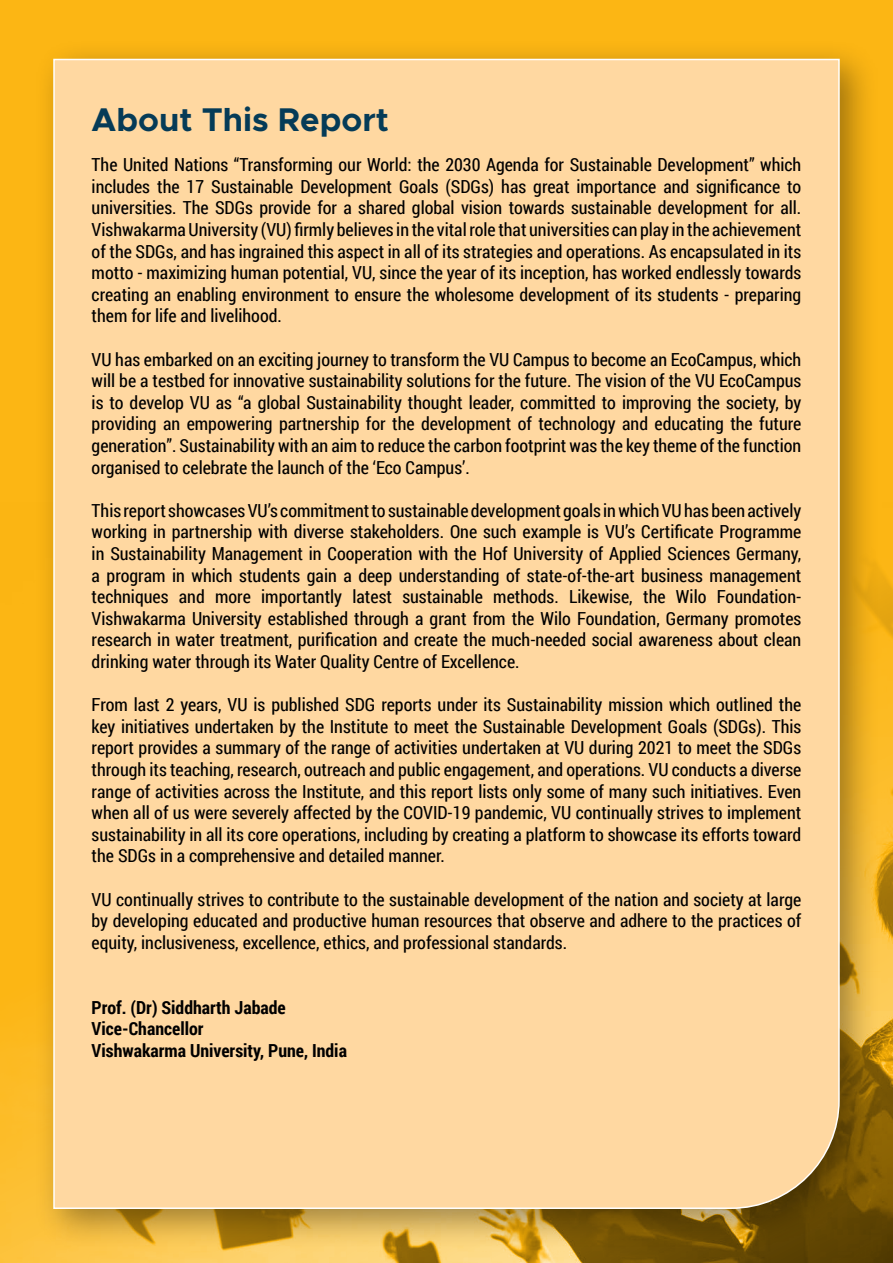
<style>
.page{position:relative;width:893px;height:1263px;background:#fcb614}
.page>*{position:absolute;margin:0;border:0;box-sizing:border-box;transform-origin:0 0}
.t1{font:700 33px "Metropolis";color:#053b57}
.t2{font:18px/21.6px "Roboto Condensed";color:#000;text-align:justify}
.t3{font:700 18px/21.6px "Roboto Condensed";color:#000}
</style>
<div class="page">
<img style="left:0;top:572px;width:893px;height:691px">
<div style="left:34px;top:39px;width:846px;height:1210px;background:#000;opacity:.37"></div>
<div style="left:52px;top:58px;width:788px;height:1152px;background:#ffd8a1"></div>
<h1 class="t1" style="left:92px;top:99px;width:299px">About This Report</h1>
<p class="t2" style="left:92px;top:153px;width:711px">The United Nations “Transforming our World: the 2030 Agenda for Sustainable Development” which includes the 17 Sustainable Development Goals (SDGs) has great importance and significance to universities. The SDGs provide for a shared global vision towards sustainable development for all.<br>Vishwakarma University (VU) firmly believes in the vital role that universities can play in the achievement of the SDGs, and has ingrained this aspect in all of its strategies and operations. As encapsulated in its motto - maximizing human potential, VU, since the year of its inception, has worked endlessly towards creating an enabling environment to ensure the wholesome development of its students - preparing them for life and livelihood.</p>
<p class="t2" style="left:92px;top:348px;width:711px">VU has embarked on an exciting journey to transform the VU Campus to become an EcoCampus, which will be a testbed for innovative sustainability solutions for the future. The vision of the VU EcoCampus is to develop VU as “a global Sustainability thought leader, committed to improving the society, by providing an empowering partnership for the development of technology and educating the future generation”. Sustainability with an aim to reduce the carbon footprint was the key theme of the function organised to celebrate the launch of the ‘Eco Campus’.</p>
<p class="t2" style="left:92px;top:499px;width:711px">This report showcases VU’s commitment to sustainable development goals in which VU has been actively working in partnership with diverse stakeholders. One such example is VU’s Certificate Programme in Sustainability Management in Cooperation with the Hof University of Applied Sciences Germany, a program in which students gain a deep understanding of state-of-the-art business management techniques and more importantly latest sustainable methods. Likewise, the Wilo Foundation-Vishwakarma University established through a grant from the Wilo Foundation, Germany promotes research in water treatment, purification and create the much-needed social awareness about clean drinking water through its Water Quality Centre of Excellence.</p>
<p class="t2" style="left:92px;top:693px;width:711px">From last 2 years, VU is published SDG reports under its Sustainability mission which outlined the key initiatives undertaken by the Institute to meet the Sustainable Development Goals (SDGs). This report provides a summary of the range of activities undertaken at VU during 2021 to meet the SDGs through its teaching, research, outreach and public engagement, and operations. VU conducts a diverse range of activities across the Institute, and this report lists only some of many such initiatives. Even when all of us were severely affected by the COVID-19 pandemic, VU continually strives to implement sustainability in all its core operations, including by creating a platform to showcase its efforts toward the SDGs in a comprehensive and detailed manner.</p>
<p class="t2" style="left:92px;top:888px;width:711px">VU continually strives to contribute to the sustainable development of the nation and society at large by developing educated and productive human resources that observe and adhere to the practices of equity, inclusiveness, excellence, ethics, and professional standards.</p>
<p class="t3" style="left:92px;top:996px;width:257px">Prof. (Dr) Siddharth Jabade<br>Vice-Chancellor<br>Vishwakarma University, Pune, India</p>
</div>
